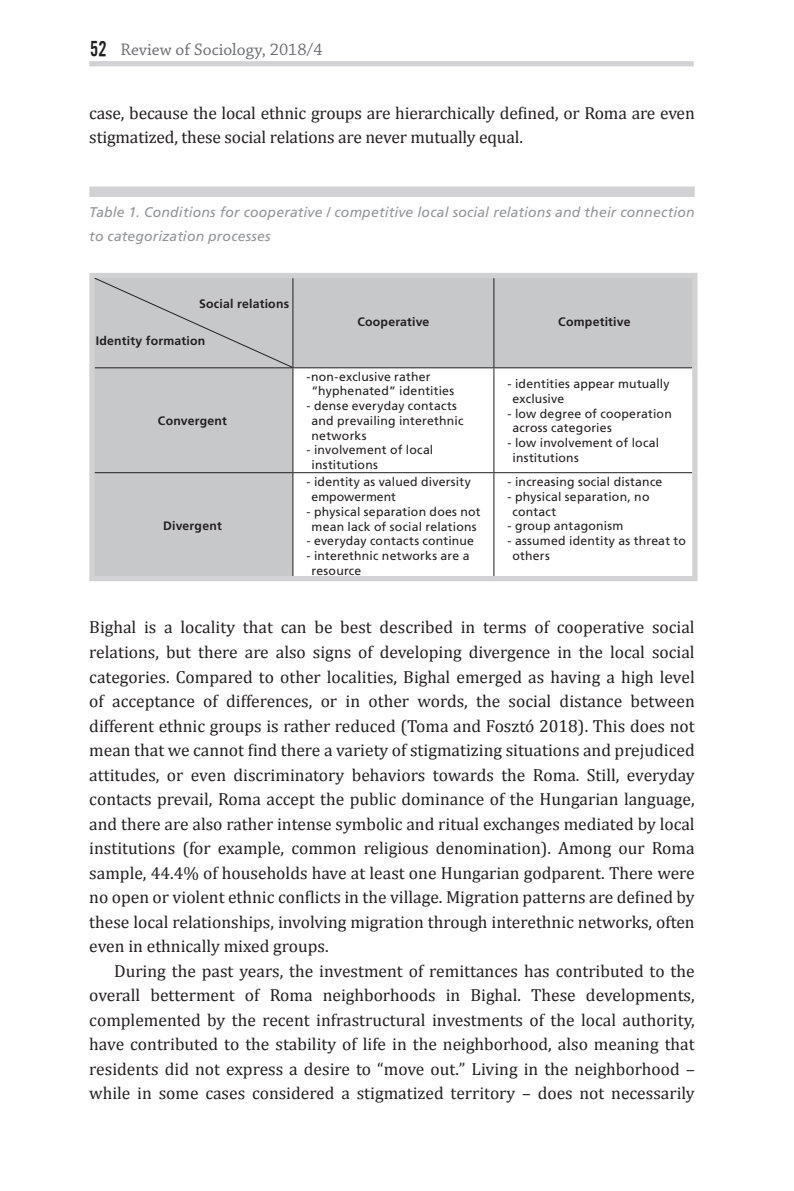
<style>
.page{position:relative;width:794px;height:1191px;background:#fff}
.page>*{position:absolute;margin:0;border:0;box-sizing:border-box;transform-origin:0 0}
.t1{font:17.5px/24.5px "Cambria";letter-spacing:-.01em;color:#231f20;text-align:justify}
.t2{font:17.5px "Chaparral Pro";color:#6c6d70}
.t3{font:italic 14px/24.5px "Frutiger LT Pro";letter-spacing:.01em;color:#939598}
.t4{font:12.25px/14.7px "Frutiger LT Pro";letter-spacing:.015em;color:#231f20}
.t5{font:700 12.25px "Frutiger LT Pro";letter-spacing:.02em;color:#231f20}
.s1{font-family:"Alternate Gothic No.2 PFL";font-size:21px;color:#231f20}
</style>
<div class="page">
<div style="left:89px;top:61px;width:604px;height:5px;background:#d1d2d4"></div>
<div style="left:89px;top:186px;width:605px;height:11px;background:#d1d2d4"></div>
<svg style="left:95px;top:278px;width:597px;height:298px"></svg>
<hr style="left:95px;top:367px;width:198px;height:1px;background:#231f20">
<hr style="left:293px;top:367px;width:201px;height:1px;background:#231f20">
<hr style="left:494px;top:367px;width:198px;height:1px;background:#231f20">
<hr style="left:95px;top:472px;width:198px;height:1px;background:#231f20">
<hr style="left:293px;top:472px;width:201px;height:1px;background:#231f20">
<hr style="left:494px;top:472px;width:198px;height:1px;background:#231f20">
<hr style="left:292px;top:278px;width:1px;height:89px;background:#231f20">
<hr style="left:493px;top:278px;width:1px;height:89px;background:#231f20">
<hr style="left:292px;top:368px;width:1px;height:104px;background:#231f20">
<hr style="left:493px;top:368px;width:1px;height:104px;background:#231f20">
<hr style="left:292px;top:473px;width:1px;height:103px;background:#231f20">
<hr style="left:493px;top:473px;width:1px;height:103px;background:#231f20">
<div style="left:89px;top:273px;width:204px;height:5px;background:#d1d2d4"></div>
<div style="left:89px;top:278px;width:6px;height:90px;background:#d1d2d4"></div>
<div style="left:293px;top:273px;width:201px;height:5px;background:#d1d2d4"></div>
<div style="left:494px;top:273px;width:203px;height:5px;background:#d1d2d4"></div>
<div style="left:692px;top:278px;width:5px;height:90px;background:#d1d2d4"></div>
<div style="left:89px;top:368px;width:6px;height:105px;background:#d1d2d4"></div>
<div style="left:692px;top:368px;width:5px;height:105px;background:#d1d2d4"></div>
<div style="left:89px;top:473px;width:6px;height:103px;background:#d1d2d4"></div>
<div style="left:692px;top:473px;width:5px;height:103px;background:#d1d2d4"></div>
<div style="left:89px;top:576px;width:204px;height:5px;background:#d1d2d4"></div>
<div style="left:293px;top:576px;width:201px;height:5px;background:#d1d2d4"></div>
<div style="left:494px;top:576px;width:203px;height:5px;background:#d1d2d4"></div>
<div style="left:95px;top:278px;width:197px;height:89px;background:#c7c8ca"></div>
<p class="t2" style="left:90px;top:39px;width:234px"><span class="s1">52</span> Review of Sociology, 2018/4</p>
<p class="t1" style="left:89px;top:100px;width:607px">case, because the local ethnic groups are hierarchically defined, or Roma are even stigmatized, these social relations are never mutually equal.</p>
<p class="t3" style="left:89px;top:200px;width:607px">Table 1. Conditions for cooperative / competitive local social relations and their connection to categorization processes</p>
<p class="t5" style="left:199px;top:296px;width:92px">Social relations</p>
<p class="t5" style="left:96px;top:333px;width:111px">Identity formation</p>
<p class="t5" style="left:158px;top:413px;width:70px">Convergent</p>
<p class="t5" style="left:163px;top:519px;width:60px">Divergent</p>
<p class="t5" style="left:357px;top:315px;width:74px">Cooperative</p>
<p class="t5" style="left:558px;top:315px;width:74px">Competitive</p>
<p class="t4" style="left:311px;top:369px;width:144px;text-indent:-5px">-non-exclusive rather “hyphenated” identities</p>
<p class="t4" style="left:311px;top:398px;width:153px;text-indent:-5px">- dense everyday contacts and prevailing interethnic networks</p>
<p class="t4" style="left:311px;top:443px;width:123px;text-indent:-5px">- involvement of local institutions</p>
<p class="t4" style="left:311px;top:473px;width:161px;line-height:15.8px;text-indent:-5px">- identity as valued diversity empowerment</p>
<p class="t4" style="left:306px;top:504px;width:176px;text-align:center">- physical separation does not mean lack of social relations</p>
<p class="t4" style="left:306px;top:534px;width:169px">- everyday contacts continue</p>
<p class="t4" style="left:311px;top:548px;width:159px;text-indent:-5px">- interethnic networks are a resource</p>
<p class="t4" style="left:512px;top:376px;width:159px;text-indent:-5px">- identities appear mutually exclusive</p>
<p class="t4" style="left:512px;top:406px;width:161px;text-indent:-5px">- low degree of cooperation across categories</p>
<p class="t4" style="left:512px;top:435px;width:148px;text-indent:-5px">- low involvement of local institutions</p>
<p class="t4" style="left:507px;top:474px;width:156px">- increasing social distance</p>
<p class="t4" style="left:512px;top:489px;width:138px;text-indent:-5px">- physical separation, no contact</p>
<p class="t4" style="left:507px;top:519px;width:117px">- group antagonism</p>
<p class="t4" style="left:512px;top:533px;width:175px;text-indent:-5px">- assumed identity as threat to others</p>
<p class="t1" style="left:89px;top:615px;width:607px">Bighal is a locality that can be best described in terms of cooperative social relations, but there are also signs of developing divergence in the local social categories. Compared to other localities, Bighal emerged as having a high level of acceptance of differences, or in other words, the social distance between different ethnic groups is rather reduced (Toma and Fosztó 2018). This does not mean that we cannot find there a variety of stigmatizing situations and prejudiced attitudes, or even discriminatory behaviors towards the Roma. Still, everyday contacts prevail, Roma accept the public dominance of the Hungarian language, and there are also rather intense symbolic and ritual exchanges mediated by local institutions (for example, common religious denomination). Among our Roma sample, 44.4% of households have at least one Hungarian godparent. There were no open or violent ethnic conflicts in the village. Migration patterns are defined by these local relationships, involving migration through interethnic networks, often even in ethnically mixed groups.</p>
<p class="t1" style="left:89px;top:958px;width:607px;text-indent:25px">During the past years, the investment of remittances has contributed to the overall betterment of Roma neighborhoods in Bighal. These developments, complemented by the recent infrastructural investments of the local authority, have contributed to the stability of life in the neighborhood, also meaning that residents did not express a desire to “move out.” Living in the neighborhood – while in some cases considered a stigmatized territory – does not necessarily</p>
</div>
